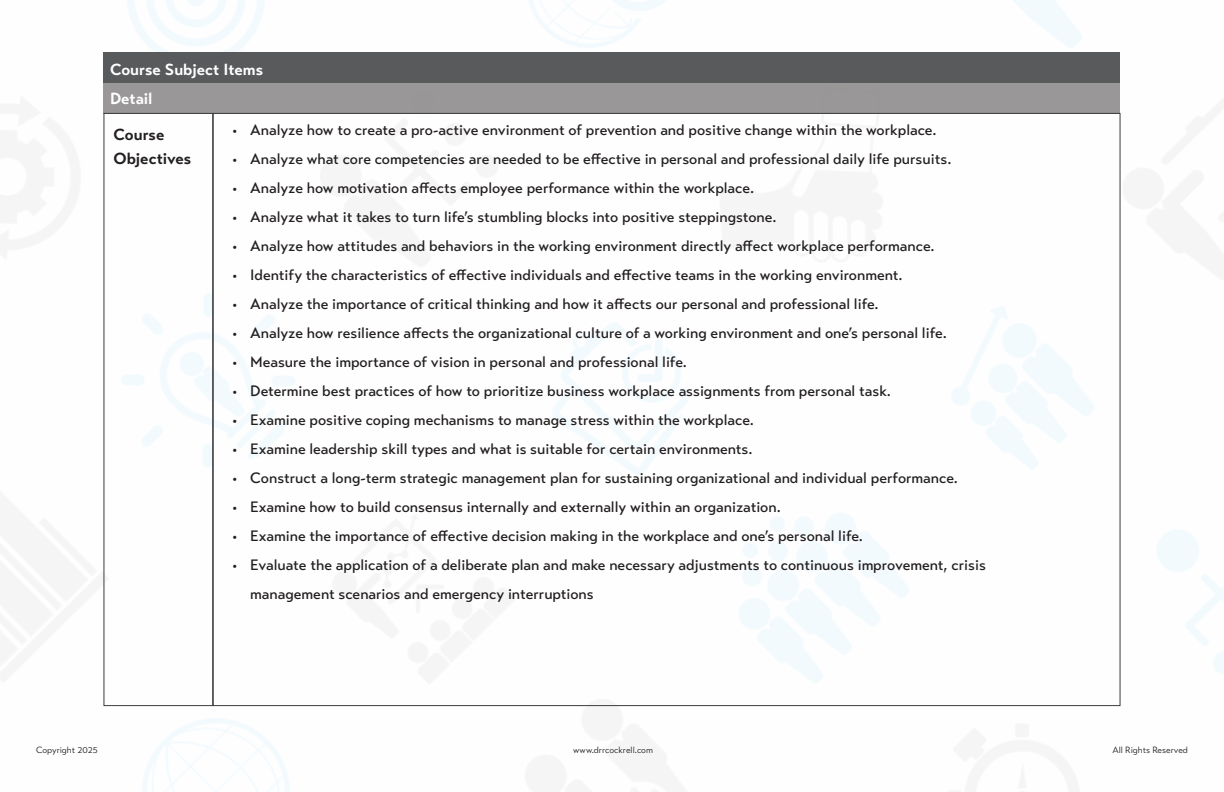
<style>
.page{position:relative;width:1224px;height:792px;background:#fff}
.page>*{position:absolute;margin:0;border:0;box-sizing:border-box;transform-origin:0 0}
.t1{font:700 16px "Transat Text";color:#fff}
.t2{font:700 16px/24px "Transat Text";color:#231f20}
.t3{font:500 15px/29px "Transat Text";color:#231f20}
.t4{font:9px "Transat Text Standard";color:#231f20}
</style>
<div class="page">
<img style="left:103px;top:0;width:1121px;height:792px">
<div style="left:104px;top:52px;width:1016px;height:31px;background:#595a5c"></div>
<div style="left:104px;top:83px;width:1016px;height:30px;background:#9a9798"></div>
<div style="left:104px;top:113px;width:109px;height:593px;border:1px solid #3c3d3f"></div>
<p class="t1" style="left:110px;top:60px;width:155px">Course Subject Items</p>
<p class="t1" style="left:110px;top:89px;width:44px">Detail</p>
<p class="t2" style="left:114px;top:122px;width:79px">Course<br>Objectives</p>
<p class="t3" style="left:232px;top:115px;width:706px">• Analyze how to create a pro-active environment of prevention and positive change within the workplace.</p>
<p class="t3" style="left:232px;top:144px;width:721px">• Analyze what core competencies are needed to be effective in personal and professional daily life pursuits.</p>
<p class="t3" style="left:232px;top:173px;width:523px">• Analyze how motivation affects employee performance within the workplace.</p>
<p class="t3" style="left:232px;top:202px;width:546px">• Analyze what it takes to turn life’s stumbling blocks into positive steppingstone.</p>
<p class="t3" style="left:232px;top:231px;width:704px">• Analyze how attitudes and behaviors in the working environment directly affect workplace performance.</p>
<p class="t3" style="left:232px;top:260px;width:672px">• Identify the characteristics of effective individuals and effective teams in the working environment.</p>
<p class="t3" style="left:232px;top:289px;width:648px">• Analyze the importance of critical thinking and how it affects our personal and professional life.</p>
<p class="t3" style="left:232px;top:318px;width:716px">• Analyze how resilience affects the organizational culture of a working environment and one’s personal life.</p>
<p class="t3" style="left:232px;top:347px;width:456px">• Measure the importance of vision in personal and professional life.</p>
<p class="t3" style="left:232px;top:376px;width:660px">• Determine best practices of how to prioritize business workplace assignments from personal task.</p>
<p class="t3" style="left:232px;top:405px;width:523px">• Examine positive coping mechanisms to manage stress within the workplace.</p>
<p class="t3" style="left:232px;top:434px;width:522px">• Examine leadership skill types and what is suitable for certain environments.</p>
<p class="t3" style="left:232px;top:463px;width:727px">• Construct a long-term strategic management plan for sustaining organizational and individual performance.</p>
<p class="t3" style="left:232px;top:492px;width:550px">• Examine how to build consensus internally and externally within an organization.</p>
<p class="t3" style="left:232px;top:521px;width:632px">• Examine the importance of effective decision making in the workplace and one’s personal life.</p>
<p class="t3" style="left:250px;top:550px;width:737px;text-indent:-18px">• Evaluate the application of a deliberate plan and make necessary adjustments to continuous improvement, crisis management scenarios and emergency interruptions</p>
<p class="t4" style="left:36px;top:745px;width:63px">Copyright 2025</p>
<p class="t4" style="left:573px;top:745px;width:81px">www.drrcockrell.com</p>
<p class="t4" style="left:1112px;top:745px;width:77px">All Rights Reserved</p>
</div>
